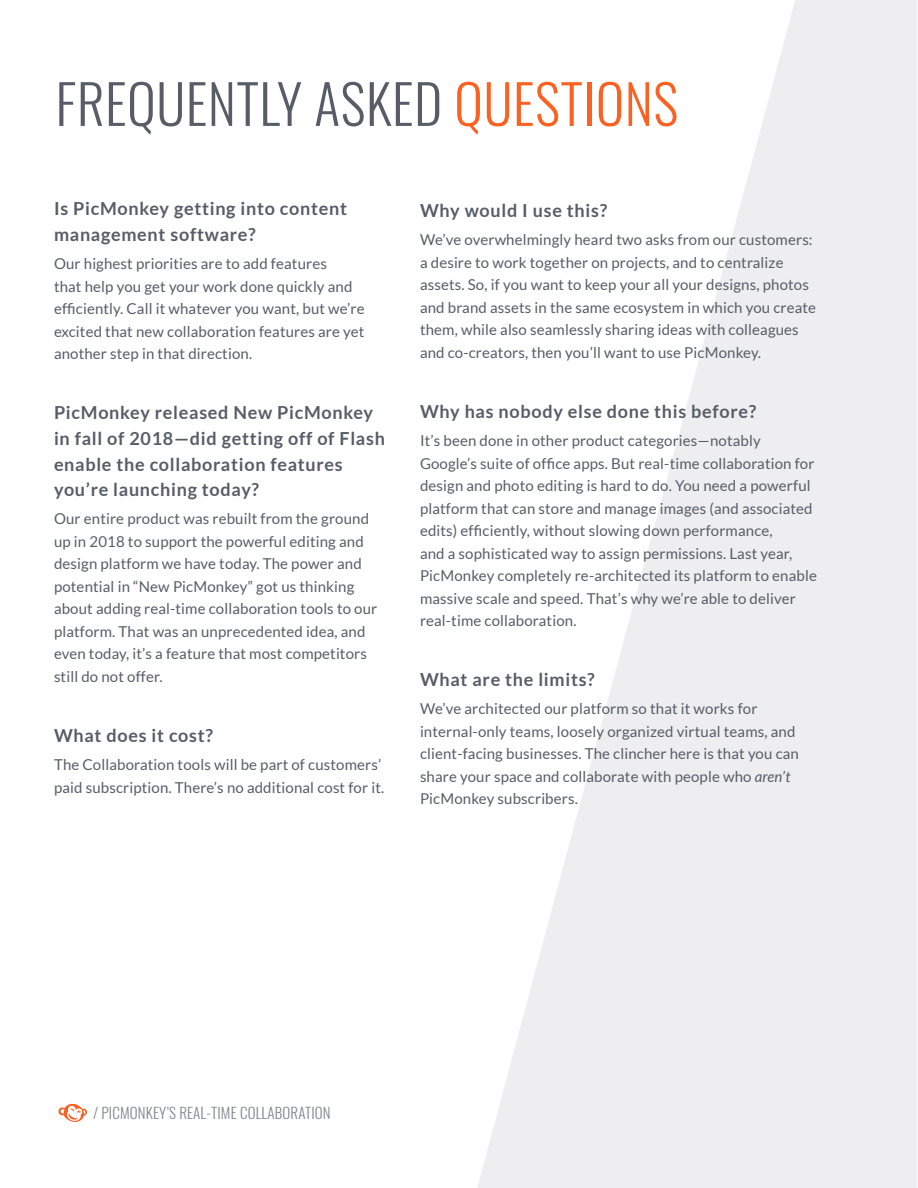
<style>
.page{position:relative;width:918px;height:1188px;background:#fff}
.page>*{position:absolute;margin:0;border:0;box-sizing:border-box;transform-origin:0 0}
.t1{font:300 54px "Oswald";letter-spacing:.01em;color:#575c67}
.t2{font:700 18px/25.5px "Lato";letter-spacing:.04em;color:#575c67}
.t3{font:15px/22.5px "Lato";letter-spacing:.01em;color:#575c67}
.t4{font:300 15px "Oswald";letter-spacing:.01em;color:#81858d}
.s1{color:#fb6222}
.s2{font-style:italic}
</style>
<div class="page">
<svg style="left:477px;top:0;width:440px;height:1188px;fill:#eeeef0"></svg>
<svg style="left:58px;top:1103px;width:29px;height:19px"></svg>
<h1 class="t1" style="left:56px;top:56px;width:624px">FREQUENTLY ASKED <span class="s1">QUESTIONS</span></h1>
<p class="t2" style="left:54px;top:196px;width:295px">Is PicMonkey getting into content management software?</p>
<p class="t3" style="left:54px;top:253px;width:312px">Our highest priorities are to add features<br>that help you get your work done quickly and efficiently. Call it whatever you want, but we’re excited that new collaboration features are yet another step in that direction.</p>
<p class="t2" style="left:54px;top:400px;width:332px">PicMonkey released New PicMonkey in fall of 2018—did getting off of Flash enable the collaboration features you’re launching today?</p>
<p class="t3" style="left:54px;top:508px;width:325px">Our entire product was rebuilt from the ground up in 2018 to support the powerful editing and design platform we have today. The power and potential in “New PicMonkey” got us thinking about adding real-time collaboration tools to our platform. That was an unprecedented idea, and even today, it’s a feature that most competitors still do not offer.</p>
<p class="t2" style="left:54px;top:722px;width:161px">What does it cost?</p>
<p class="t3" style="left:54px;top:754px;width:332px">The Collaboration tools will be part of customers’ paid subscription. There’s no additional cost for it.</p>
<p class="t2" style="left:420px;top:197px;width:189px">Why would I use this?</p>
<p class="t3" style="left:420px;top:229px;width:398px">We’ve overwhelmingly heard two asks from our customers: a desire to work together on projects, and to centralize assets. So, if you want to keep your all your designs, photos and brand assets in the same ecosystem in which you create them, while also seamlessly sharing ideas with colleagues and co-creators, then you’ll want to use PicMonkey.</p>
<p class="t2" style="left:420px;top:398px;width:338px">Why has nobody else done this before?</p>
<p class="t3" style="left:420px;top:430px;width:398px">It’s been done in other product categories—notably Google’s suite of office apps. But real-time collaboration for design and photo editing is hard to do. You need a powerful platform that can store and manage images (and associated edits) efficiently, without slowing down performance,<br>and a sophisticated way to assign permissions. Last year, PicMonkey completely re-architected its platform to enable massive scale and speed. That’s why we’re able to deliver real-time collaboration.</p>
<p class="t2" style="left:420px;top:666px;width:176px">What are the limits?</p>
<p class="t3" style="left:420px;top:698px;width:380px">We’ve architected our platform so that it works for internal-only teams, loosely organized virtual teams, and client-facing businesses. The clincher here is that you can share your space and collaborate with people who <span class="s2">aren’t </span>PicMonkey subscribers.</p>
<p class="t4" style="left:93px;top:1099px;width:239px">/ PICMONKEY’S REAL-TIME COLLABORATION</p>
</div>
